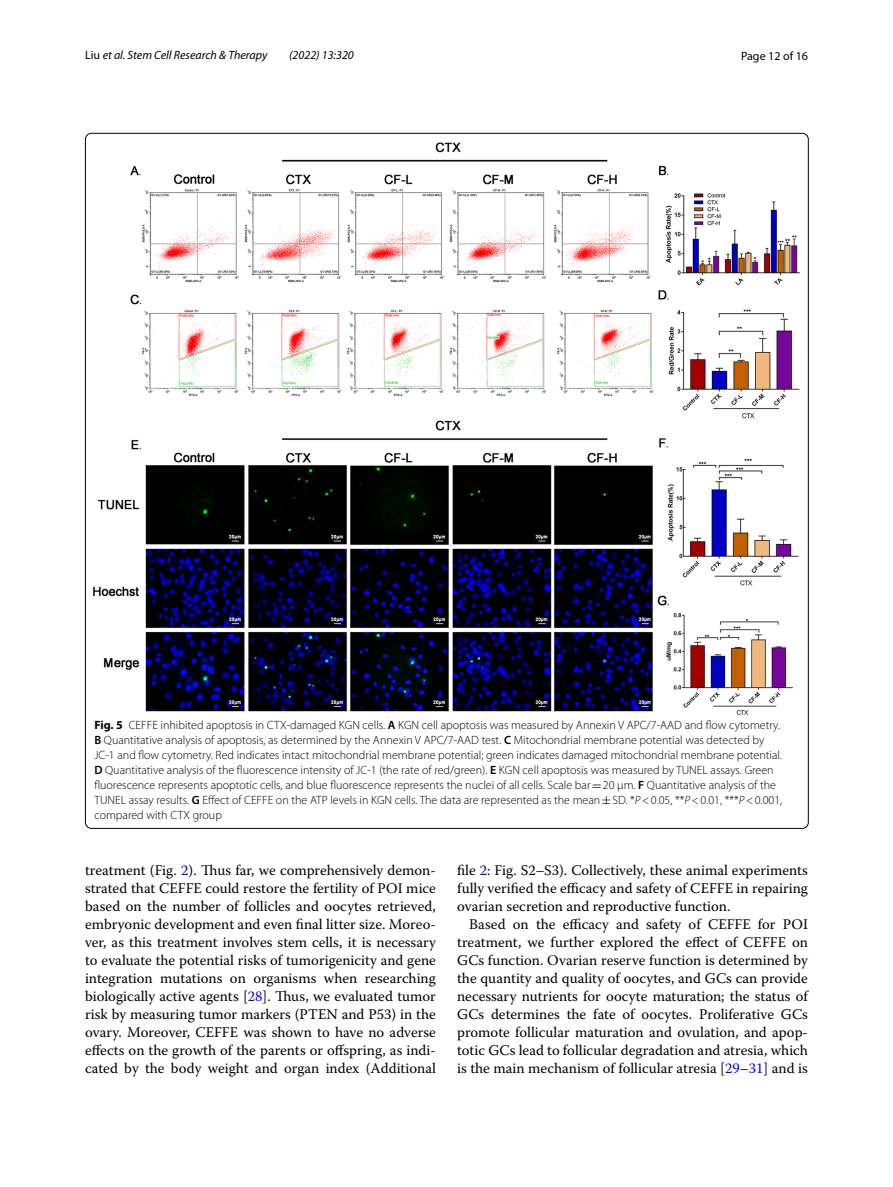
<style>
.page{position:relative;width:893px;height:1187px;background:#fff}
.page>*{position:absolute;margin:0;border:0;box-sizing:border-box;transform-origin:0 0}
.t1{font:14.7px/18px "Warnock Pro";color:#000;text-align:justify}
.t2{font:300 12px/15px "Myriad Pro";color:#000}
.t3{font:italic 12px "Myriad Pro";color:#000}
.t4{font:12px "Myriad Pro";color:#000}
.s1{font-style:normal}
.s2{font-weight:700}
.s3{font-weight:600}
.s4{font-family:"MTSY";font-weight:400}
.s5{font-style:italic}
.s6{color:#00f}
</style>
<div class="page">
<img style="left:94px;top:142px;width:706px;height:572px">
<p class="t3" style="left:85px;top:48px;width:184px"><span class="s1">Liu</span> et al. Stem Cell Research &amp; Therapy</p>
<p class="t3" style="left:289px;top:48px;width:66px">(2022) 13:320</p>
<p class="t4" style="left:741px;top:48px;width:68px">Page 12 of 16</p>
<p class="t2" style="left:94px;top:718px;width:689px"><span class="s2">Fig. 5</span> CEFFE inhibited apoptosis in CTX-damaged KGN cells. <span class="s3">A</span> KGN cell apoptosis was measured by Annexin V APC/7-AAD and flow cytometry.<br><span class="s3">B</span> Quantitative analysis of apoptosis, as determined by the Annexin V APC/7-AAD test. <span class="s3">C</span> Mitochondrial membrane potential was detected by JC-1 and flow cytometry. Red indicates intact mitochondrial membrane potential; green indicates damaged mitochondrial membrane potential.<br><span class="s3">D</span> Quantitative analysis of the fluorescence intensity of JC-1 (the rate of red/green). <span class="s3">E</span> KGN cell apoptosis was measured by TUNEL assays. Green fluorescence represents apoptotic cells, and blue fluorescence represents the nuclei of all cells. Scale bar<span class="s4">=</span>20 μm. <span class="s3">F</span> Quantitative analysis of the TUNEL assay results. <span class="s3">G</span> Effect of CEFFE on the ATP levels in KGN cells. The data are represented as the mean<span class="s4">±</span>SD. *<span class="s5">P</span>&lt;0.05, **<span class="s5">P</span>&lt;0.01, ***<span class="s5">P</span>&lt;0.001, compared with CTX group</p>
<p class="t1" style="left:85px;top:860px;width:352px">treatment (Fig. <span class="s6">2</span>). Thus far, we comprehensively demon&shy;strated that CEFFE could restore the fertility of POI mice based on the number of follicles and oocytes retrieved, embryonic development and even final litter size. Moreo&shy;ver, as this treatment involves stem cells, it is necessary to evaluate the potential risks of tumorigenicity and gene integration mutations on organisms when researching biologically active agents [<span class="s6">28</span>]. Thus, we evaluated tumor risk by measuring tumor markers (PTEN and P53) in the ovary. Moreover, CEFFE was shown to have no adverse effects on the growth of the parents or offspring, as indi&shy;cated by the body weight and organ index (Additional</p>
<p class="t1" style="left:457px;top:860px;width:352px">file <span class="s6">2</span>: Fig. S2–S3). Collectively, these animal experiments fully verified the efficacy and safety of CEFFE in repairing ovarian secretion and reproductive function.</p>
<p class="t1" style="left:457px;top:914px;width:352px;text-indent:12px">Based on the efficacy and safety of CEFFE for POI treatment, we further explored the effect of CEFFE on GCs function. Ovarian reserve function is determined by the quantity and quality of oocytes, and GCs can provide necessary nutrients for oocyte maturation; the status of GCs determines the fate of oocytes. Proliferative GCs promote follicular maturation and ovulation, and apop&shy;totic GCs lead to follicular degradation and atresia, which is the main mechanism of follicular atresia [<span class="s6">29</span>–<span class="s6">31</span>] and is</p>
</div>
